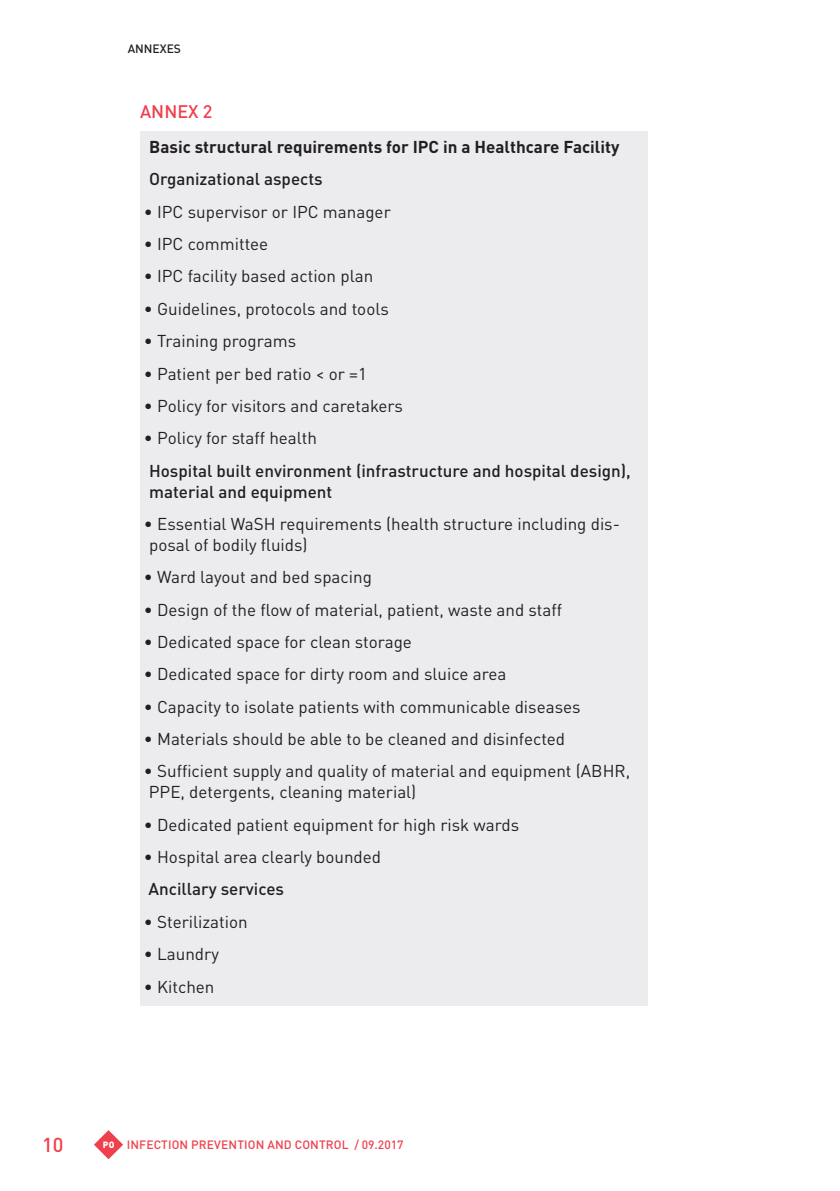
<style>
.page{position:relative;width:840px;height:1191px;background:#fff}
.page>*{position:absolute;margin:0;border:0;box-sizing:border-box;transform-origin:0 0}
.t1{font:500 20px "DIN Pro";color:#ee414d}
._6__Texte_courant{font:500 18px "DIN Pro";color:#ee414d}
._6a__Texte_courant_f{font:17px/21px "DIN Pro";color:#231f20}
._6a__Texte_courant_f-2{font:500 17px/21px "DIN Pro";color:#231f20}
._6a__Texte_courant_f-3{font:700 17px "DIN Pro";color:#231f20}
.t2{font:500 12px "DIN Pro";letter-spacing:.01em;color:#ee414d}
.t3{font:500 12px "DIN Pro";color:#231f20}
.s1{font-weight:900;font-size:9px;color:#fff}
</style>
<div class="page">
<svg style="left:94px;top:1130px;width:29px;height:29px"></svg>
<div style="left:140px;top:132px;width:508px;height:34px;background:#ececee"></div>
<div style="left:140px;top:164px;width:508px;height:34px;background:#ececee"></div>
<div style="left:140px;top:196px;width:508px;height:34px;background:#ececee"></div>
<div style="left:140px;top:229px;width:508px;height:34px;background:#ececee"></div>
<div style="left:140px;top:261px;width:508px;height:34px;background:#ececee"></div>
<div style="left:140px;top:293px;width:508px;height:34px;background:#ececee"></div>
<div style="left:140px;top:326px;width:508px;height:34px;background:#ececee"></div>
<div style="left:140px;top:358px;width:508px;height:34px;background:#ececee"></div>
<div style="left:140px;top:390px;width:508px;height:34px;background:#ececee"></div>
<div style="left:140px;top:423px;width:508px;height:34px;background:#ececee"></div>
<div style="left:140px;top:455px;width:508px;height:55px;background:#ececee"></div>
<div style="left:140px;top:508px;width:508px;height:55px;background:#ececee"></div>
<div style="left:140px;top:562px;width:508px;height:34px;background:#ececee"></div>
<div style="left:140px;top:594px;width:508px;height:34px;background:#ececee"></div>
<div style="left:140px;top:626px;width:508px;height:34px;background:#ececee"></div>
<div style="left:140px;top:659px;width:508px;height:34px;background:#ececee"></div>
<div style="left:140px;top:691px;width:508px;height:34px;background:#ececee"></div>
<div style="left:140px;top:723px;width:508px;height:34px;background:#ececee"></div>
<div style="left:140px;top:756px;width:508px;height:55px;background:#ececee"></div>
<div style="left:140px;top:809px;width:508px;height:34px;background:#ececee"></div>
<div style="left:140px;top:841px;width:508px;height:34px;background:#ececee"></div>
<div style="left:140px;top:874px;width:508px;height:34px;background:#ececee"></div>
<div style="left:140px;top:906px;width:508px;height:34px;background:#ececee"></div>
<div style="left:140px;top:938px;width:508px;height:34px;background:#ececee"></div>
<div style="left:140px;top:971px;width:508px;height:34px;background:#ececee"></div>
<p class="t3" style="left:128px;top:39px;width:55px">ANNEXES</p>
<p class="_6__Texte_courant" style="left:140px;top:97px;width:74px">ANNEX 2</p>
<p class="_6a__Texte_courant_f-3" style="left:149px;top:133px;width:471px">Basic structural requirements for IPC in a Healthcare Facility</p>
<p class="_6a__Texte_courant_f-2" style="left:149px;top:167px;width:175px">Organizational aspects</p>
<p class="_6a__Texte_courant_f" style="left:144px;top:199px;width:248px">• IPC supervisor or IPC manager</p>
<p class="_6a__Texte_courant_f" style="left:144px;top:232px;width:126px">• IPC committee</p>
<p class="_6a__Texte_courant_f" style="left:144px;top:264px;width:231px">• IPC facility based action plan</p>
<p class="_6a__Texte_courant_f" style="left:144px;top:296px;width:246px">• Guidelines, protocols and tools</p>
<p class="_6a__Texte_courant_f" style="left:144px;top:329px;width:154px">• Training programs</p>
<p class="_6a__Texte_courant_f" style="left:144px;top:361px;width:224px">• Patient per bed ratio &lt; or =1</p>
<p class="_6a__Texte_courant_f" style="left:144px;top:393px;width:260px">• Policy for visitors and caretakers</p>
<p class="_6a__Texte_courant_f" style="left:144px;top:426px;width:175px">• Policy for staff health</p>
<p class="_6a__Texte_courant_f-2" style="left:149px;top:458px;width:483px">Hospital built environment (infrastructure and hospital design), material and equipment</p>
<p class="_6a__Texte_courant_f" style="left:149px;top:511px;width:472px;text-indent:-5px">• Essential WaSH requirements (health structure including dis&shy;posal of bodily fluids)</p>
<p class="_6a__Texte_courant_f" style="left:144px;top:565px;width:229px">• Ward layout and bed spacing</p>
<p class="_6a__Texte_courant_f" style="left:144px;top:597px;width:419px">• Design of the flow of material, patient, waste and staff</p>
<p class="_6a__Texte_courant_f" style="left:144px;top:629px;width:269px">• Dedicated space for clean storage</p>
<p class="_6a__Texte_courant_f" style="left:144px;top:662px;width:364px">• Dedicated space for dirty room and sluice area</p>
<p class="_6a__Texte_courant_f" style="left:144px;top:694px;width:438px">• Capacity to isolate patients with communicable diseases</p>
<p class="_6a__Texte_courant_f" style="left:144px;top:726px;width:422px">• Materials should be able to be cleaned and disinfected</p>
<p class="_6a__Texte_courant_f" style="left:144px;top:759px;width:487px">• Sufficient supply and quality of material and equipment (ABHR,<br>PPE, detergents, cleaning material)</p>
<p class="_6a__Texte_courant_f" style="left:144px;top:812px;width:376px">• Dedicated patient equipment for high risk wards</p>
<p class="_6a__Texte_courant_f" style="left:144px;top:844px;width:239px">• Hospital area clearly bounded</p>
<p class="_6a__Texte_courant_f-2" style="left:148px;top:877px;width:137px">Ancillary services</p>
<p class="_6a__Texte_courant_f" style="left:144px;top:909px;width:105px">• Sterilization</p>
<p class="_6a__Texte_courant_f" style="left:144px;top:942px;width:77px">• Laundry</p>
<p class="_6a__Texte_courant_f" style="left:144px;top:974px;width:72px">• Kitchen</p>
<p class="t1" style="left:42px;top:1128px;width:23px">10</p>
<p class="t2" style="left:103px;top:1135px;width:302px"><span class="s1">PO</span> INFECTION PREVENTION AND CONTROL / 09.2017</p>
</div>
